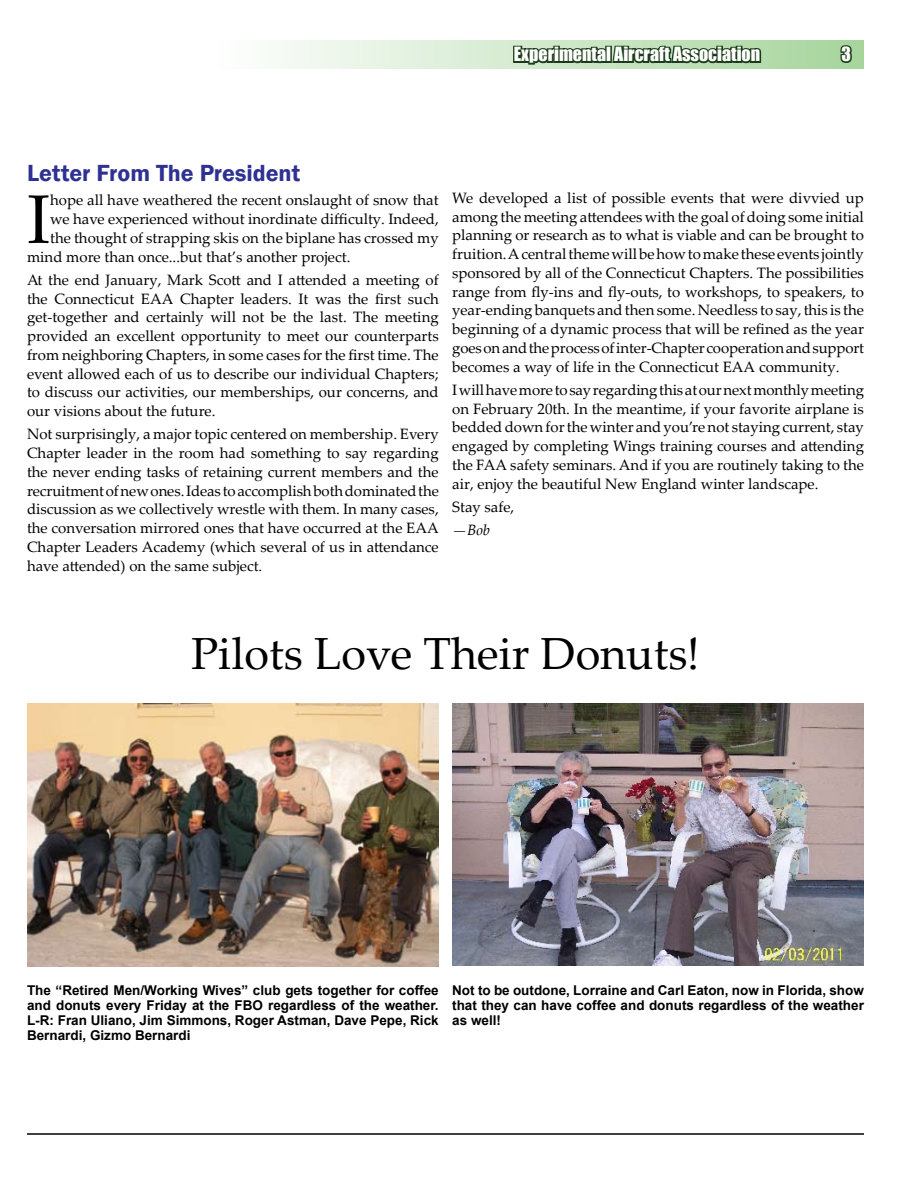
<style>
.page{position:relative;width:918px;height:1188px;background:#fff}
.page>*{position:absolute;margin:0;border:0;box-sizing:border-box;transform-origin:0 0}
.t1{font:68.85px "Palatino Linotype";color:#000}
.t2{font:45px "Palatino Linotype";color:#000}
.t3{font:700 24px "ST Gothic";letter-spacing:-.005em;color:#2e3192}
.t4{font:18px "Impact";color:#fffffc}
.t5{font:15px/18.8px "Palatino Linotype";color:#000;text-align:justify}
.t6{font:italic 15px "Palatino Linotype";color:#000}
.t7{font:700 13.5px/15px "Arial";color:#000;text-align:justify}
</style>
<div class="page">
<svg style="left:280px;top:40px;width:584px;height:29px;background:#d6ebd1"></svg>
<svg style="left:512px;top:40px;width:251px;height:29px;background:#708f6d"></svg>
<hr style="left:27px;top:1133px;width:837px;height:2px;background:#000">
<img style="left:27px;top:704px;width:412px;height:262px">
<img style="left:452px;top:704px;width:412px;height:262px">
<svg style="left:838px;top:43px;width:16px;height:22px"></svg>
<p class="t4" style="left:514px;top:40px;width:248px">Experimental Aircraft Association</p>
<h3 class="t3" style="left:27px;top:160px;width:275px">Letter From The President</h3>
<h1 class="t1" style="left:27px;top:171px;width:25px">I</h1>
<p class="t5" style="left:50px;top:190px;width:390px">hope all have weathered the recent onslaught of snow that</p>
<p class="t5" style="left:50px;top:209px;width:390px">we have experienced without inordinate difficulty. Indeed,</p>
<p class="t5" style="left:50px;top:228px;width:390px">the thought of strapping skis on the biplane has crossed my</p>
<p class="t5" style="left:27px;top:247px;width:325px">mind more than once...but that’s another project.</p>
<p class="t5" style="left:27px;top:270px;width:413px">At the end January, Mark Scott and I attended a meeting of the Connecticut EAA Chapter leaders. It was the first such get-together and certainly will not be the last. The meeting provided an excellent opportunity to meet our counterparts from neighboring Chapters, in some cases for the first time. The event allowed each of us to describe our individual Chapters; to discuss our activities, our memberships, our concerns, and our visions about the future.</p>
<p class="t5" style="left:27px;top:424px;width:413px">Not surprisingly, a major topic centered on membership. Every Chapter leader in the room had something to say regarding the never ending tasks of retaining current members and the recruitment of new ones. Ideas to accomplish both dominated the discussion as we collectively wrestle with them. In many cases, the conversation mirrored ones that have occurred at the EAA Chapter Leaders Academy (which several of us in attendance have attended) on the same subject.</p>
<p class="t5" style="left:452px;top:188px;width:413px">We developed a list of possible events that were divvied up among the meeting attendees with the goal of doing some initial planning or research as to what is viable and can be brought to fruition. A central theme will be how to make these events jointly sponsored by all of the Connecticut Chapters. The possibilities range from fly-ins and fly-outs, to workshops, to speakers, to year-ending banquets and then some. Needless to say, this is the beginning of a dynamic process that will be refined as the year goes on and the process of inter-Chapter cooperation and support becomes a way of life in the Connecticut EAA community.</p>
<p class="t5" style="left:452px;top:380px;width:413px">I will have more to say regarding this at our next monthly meeting on February 20th. In the meantime, if your favorite airplane is bedded down for the winter and you’re not staying current, stay engaged by completing Wings training courses and attending the FAA safety seminars. And if you are routinely taking to the air, enjoy the beautiful New England winter landscape.</p>
<p class="t5" style="left:452px;top:497px;width:64px">Stay safe,</p>
<p class="t6" style="left:452px;top:519px;width:39px">—Bob</p>
<h2 class="t2" style="left:191px;top:622px;width:510px">Pilots Love Their Donuts!</h2>
<p class="t7" style="left:27px;top:983px;width:413px">The “Retired Men/Working Wives” club gets together for coffee and donuts every Friday at the FBO regardless of the weather.<br>L-R: Fran Uliano, Jim Simmons, Roger Astman, Dave Pepe, Rick Bernardi, Gizmo Bernardi</p>
<p class="t7" style="left:452px;top:983px;width:413px">Not to be outdone, Lorraine and Carl Eaton, now in Florida, show that they can have coffee and donuts regardless of the weather as well!</p>
</div>
